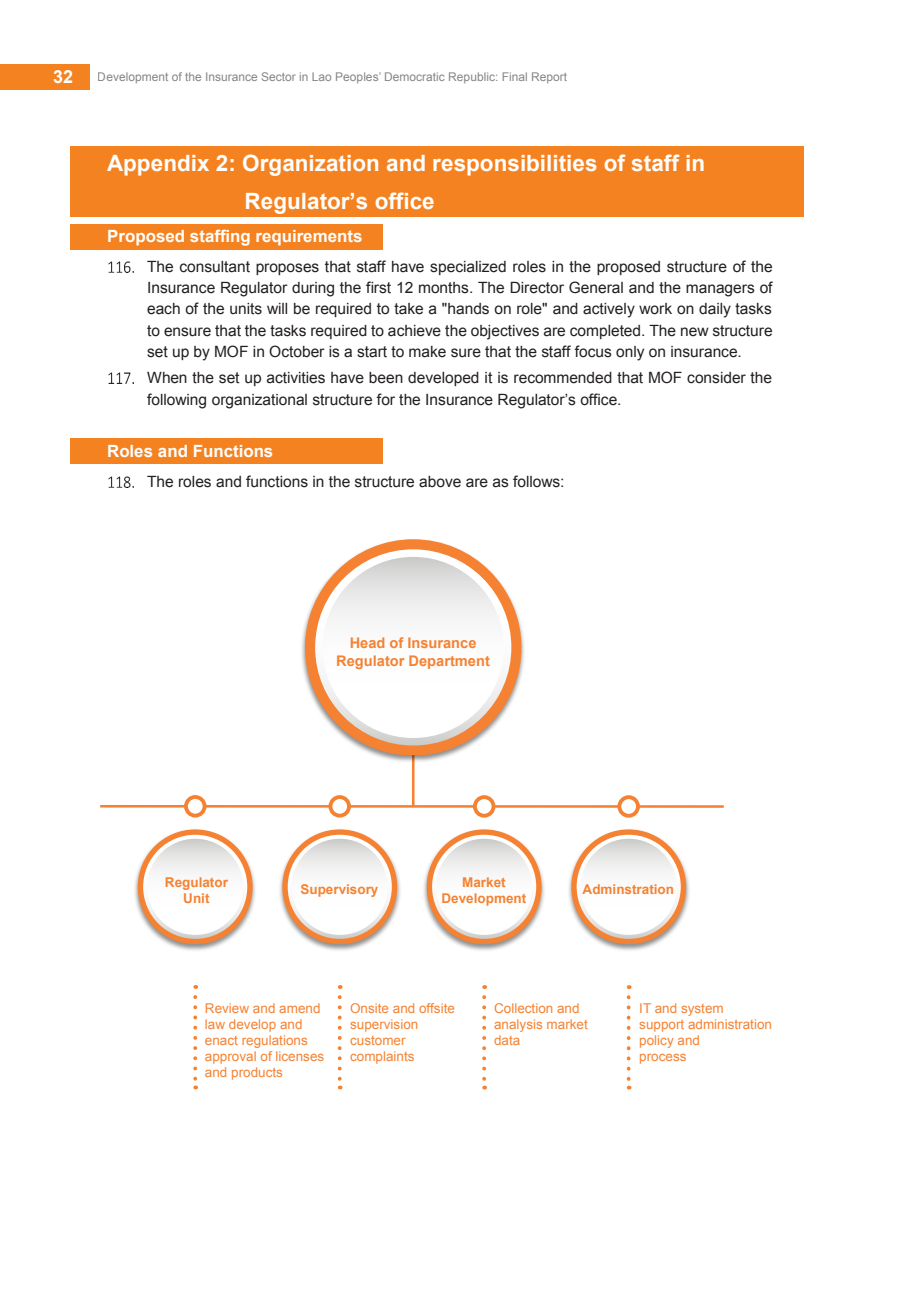
<style>
.page{position:relative;width:919px;height:1289px;background:#fff}
.page>*{position:absolute;margin:0;border:0;box-sizing:border-box;transform-origin:0 0}
.t1{font:700 22.5px/38.4px "Arial";color:#fff}
.t2{font:700 18px "Arial";color:#fff}
.t3{font:700 16.95px "Arial";color:#fff}
.t4{font:15.6px/21.3px "Arial";color:#231f20;text-align:justify}
.t5{font:700 14.55px/17.5px "Arial";color:#f58232;text-align:center}
.t6{font:13.5px/16.2px "Arial";color:#f58232}
.t7{font:700 13.5px/16.2px "Arial";color:#f58232;text-align:center}
.t8{font:12px "Arial";color:#231f20}
.s1{font-style:inherit}
</style>
<div class="page">
<div style="left:0;top:64px;width:90px;height:25px;background:#f58220"></div>
<div style="left:71px;top:438px;width:312px;height:26px;background:#f58220"></div>
<div style="left:71px;top:224px;width:312px;height:26px;background:#f58220"></div>
<div style="left:70px;top:146px;width:734px;height:71px;background:#f58220"></div>
<img style="left:108px;top:261px;width:26px;height:11px">
<img style="left:108px;top:373px;width:26px;height:10px">
<img style="left:108px;top:476px;width:26px;height:11px">
<img style="left:134px;top:871px;width:122px;height:80px">
<svg style="left:138px;top:829px;width:114px;height:114px"></svg>
<svg style="left:143px;top:834px;width:104px;height:104px"></svg>
<svg style="left:147px;top:838px;width:96px;height:96px"></svg>
<img style="left:279px;top:871px;width:122px;height:80px">
<svg style="left:282px;top:829px;width:115px;height:114px"></svg>
<svg style="left:288px;top:834px;width:104px;height:104px"></svg>
<svg style="left:292px;top:838px;width:96px;height:96px"></svg>
<img style="left:423px;top:871px;width:122px;height:80px">
<svg style="left:426px;top:829px;width:115px;height:114px"></svg>
<svg style="left:432px;top:834px;width:104px;height:104px"></svg>
<svg style="left:436px;top:838px;width:96px;height:96px"></svg>
<img style="left:568px;top:871px;width:122px;height:80px">
<svg style="left:571px;top:829px;width:115px;height:114px"></svg>
<svg style="left:576px;top:834px;width:104px;height:104px"></svg>
<svg style="left:580px;top:838px;width:96px;height:96px"></svg>
<hr style="left:412px;top:660px;width:2px;height:146px;background:#f58232">
<hr style="left:100px;top:805px;width:623px;height:2px;background:#f58232">
<div style="left:619px;top:797px;width:19px;height:18px;background:#fff;border-radius:50%"></div>
<div style="left:617px;top:795px;width:23px;height:22px;border:4px solid #f58232;border-radius:50%"></div>
<div style="left:475px;top:797px;width:18px;height:18px;background:#fff;border-radius:50%"></div>
<div style="left:473px;top:795px;width:22px;height:22px;border:4px solid #f58232;border-radius:50%"></div>
<div style="left:330px;top:797px;width:19px;height:18px;background:#fff;border-radius:50%"></div>
<div style="left:328px;top:795px;width:23px;height:22px;border:4px solid #f58232;border-radius:50%"></div>
<div style="left:186px;top:797px;width:18px;height:18px;background:#fff;border-radius:50%"></div>
<div style="left:184px;top:795px;width:22px;height:22px;border:4px solid #f58232;border-radius:50%"></div>
<svg style="left:626px;top:997px;width:4px;height:92px"></svg>
<svg style="left:482px;top:997px;width:4px;height:92px"></svg>
<svg style="left:338px;top:997px;width:3px;height:92px"></svg>
<svg style="left:193px;top:996px;width:4px;height:93px"></svg>
<img style="left:301px;top:625px;width:223px;height:139px">
<svg style="left:305px;top:539px;width:216px;height:216px"></svg>
<svg style="left:315px;top:549px;width:196px;height:196px"></svg>
<div style="left:322px;top:557px;width:182px;height:181px;background:linear-gradient(to bottom,#dfdfde,#fff);border-radius:91px"></div>
<p class="t2" style="left:53px;top:65px;width:22px">32</p>
<p class="t8" style="left:98px;top:69px;width:471px">Development of the Insurance Sector in Lao Peoples’ Democratic Republic: Final Report</p>
<p class="t1" style="left:244px;top:144px;width:462px;text-indent:-137px">Appendix 2: Organization and responsibilities of staff in<br><span class="s1">Regulator’s office</span></p>
<p class="t3" style="left:107px;top:225px;width:257px">Proposed staffing requirements</p>
<p class="t4" style="left:147px;top:256px;width:627px">The consultant proposes that staff have specialized roles in the proposed structure of the Insurance Regulator during the first 12 months. The Director General and the managers of each of the units will be required to take a "hands on role" and actively work on daily tasks to ensure that the tasks required to achieve the objectives are completed. The new structure set up by MOF in October is a start to make sure that the staff focus only on insurance.</p>
<p class="t4" style="left:147px;top:367px;width:626px">When the set up activities have been developed it is recommended that MOF consider the following organizational structure for the Insurance Regulator<span class="s1">’s office</span>.</p>
<p class="t3" style="left:107px;top:440px;width:168px">Roles and Functions</p>
<p class="t4" style="left:147px;top:471px;width:419px">The roles and functions in the structure above are as follows:</p>
<p class="t5" style="left:336px;top:635px;width:155px">Head of Insurance<br>Regulator Department</p>
<p class="t7" style="left:165px;top:874px;width:64px">Regulator<br>Unit</p>
<p class="t7" style="left:300px;top:881px;width:79px">Supervisory</p>
<p class="t7" style="left:441px;top:874px;width:86px">Market<br>Development</p>
<p class="t7" style="left:582px;top:881px;width:93px">Adminstration</p>
<p class="t6" style="left:205px;top:999px;width:121px">Review and amend law develop and enact regulations approval of licenses and products</p>
<p class="t6" style="left:350px;top:999px;width:106px">Onsite and offsite supervision customer complaints</p>
<p class="t6" style="left:494px;top:999px;width:95px">Collection and analysis market data</p>
<p class="t6" style="left:639px;top:999px;width:134px">IT and system support administration policy and<br>process</p>
</div>
